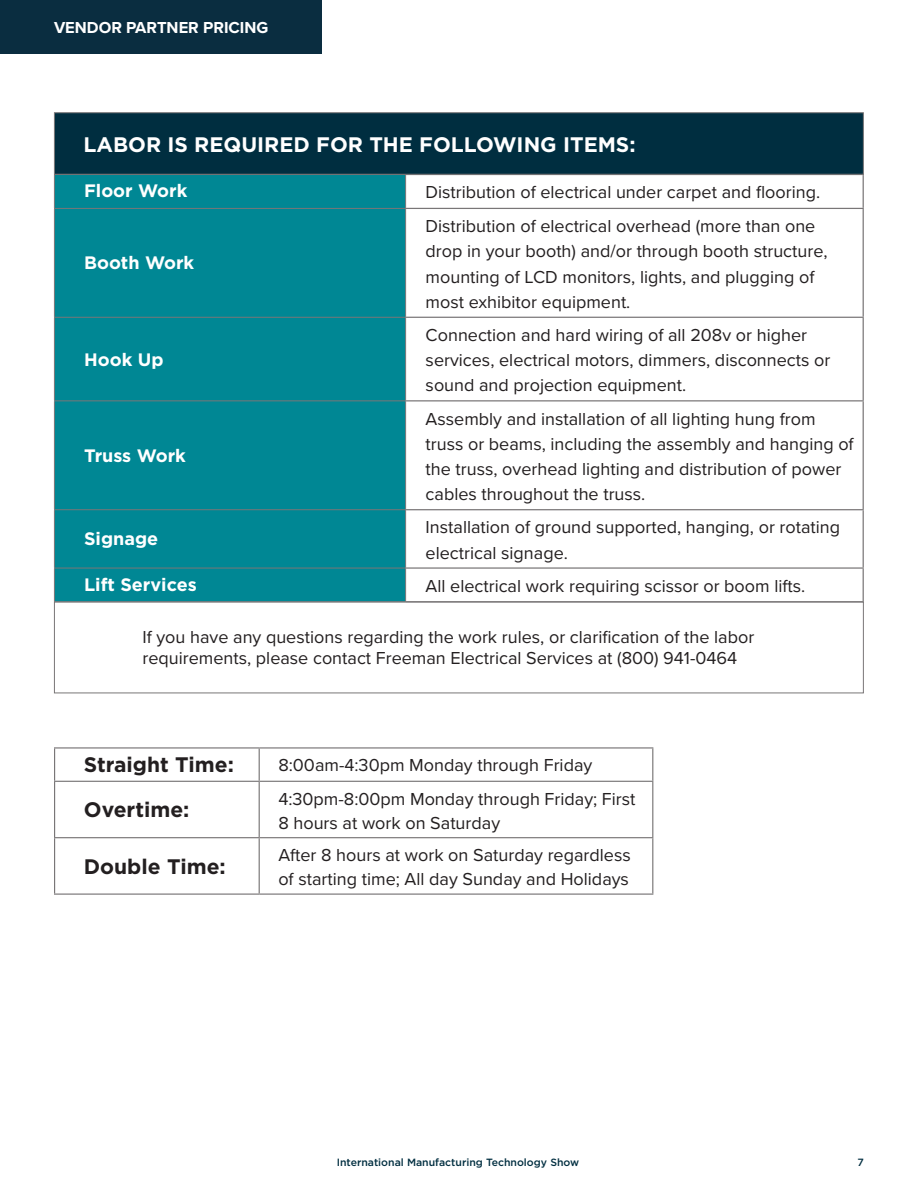
<style>
.page{position:relative;width:918px;height:1188px;background:#fff}
.page>*{position:absolute;margin:0;border:0;box-sizing:border-box;transform-origin:0 0}
.t1{font:700 21px "Gotham";color:#fff}
.t2{font:700 21px "Gotham";color:#231f20}
.t3{font:18px/25.2px "Proxima Nova";color:#231f20}
.t4{font:700 18px "Gotham";color:#fff}
.t5{font:700 16.5px "Proxima Nova";color:#fff}
.t6{font:500 10.5px "Gotham";color:#002e40}
</style>
<div class="page">
<div style="left:55px;top:175px;width:350px;height:426px;background:#008794"></div>
<hr style="left:863px;top:175px;width:1px;height:33px;background:#797677">
<hr style="left:406px;top:208px;width:458px;height:1px;background:#797677">
<hr style="left:863px;top:209px;width:1px;height:108px;background:#797677">
<hr style="left:406px;top:317px;width:458px;height:1px;background:#797677">
<hr style="left:863px;top:318px;width:1px;height:82px;background:#797677">
<hr style="left:406px;top:400px;width:458px;height:1px;background:#797677">
<hr style="left:863px;top:401px;width:1px;height:108px;background:#797677">
<hr style="left:406px;top:509px;width:458px;height:1px;background:#797677">
<hr style="left:863px;top:510px;width:1px;height:57px;background:#797677">
<hr style="left:406px;top:567px;width:458px;height:2px;background:#797677">
<hr style="left:863px;top:569px;width:1px;height:32px;background:#797677">
<hr style="left:406px;top:601px;width:458px;height:1px;background:#797677">
<hr style="left:54px;top:175px;width:1px;height:33px;background:#797677">
<hr style="left:405px;top:175px;width:1px;height:33px;background:#797677">
<hr style="left:54px;top:208px;width:352px;height:1px;background:#797677">
<hr style="left:54px;top:209px;width:1px;height:108px;background:#797677">
<hr style="left:405px;top:209px;width:1px;height:108px;background:#797677">
<hr style="left:54px;top:317px;width:352px;height:1px;background:#797677">
<hr style="left:54px;top:318px;width:1px;height:82px;background:#797677">
<hr style="left:405px;top:318px;width:1px;height:82px;background:#797677">
<hr style="left:54px;top:400px;width:352px;height:1px;background:#797677">
<hr style="left:54px;top:401px;width:1px;height:108px;background:#797677">
<hr style="left:405px;top:401px;width:1px;height:108px;background:#797677">
<hr style="left:54px;top:509px;width:352px;height:1px;background:#797677">
<hr style="left:54px;top:510px;width:1px;height:58px;background:#797677">
<hr style="left:405px;top:510px;width:1px;height:58px;background:#797677">
<hr style="left:54px;top:568px;width:352px;height:1px;background:#797677">
<hr style="left:54px;top:568px;width:1px;height:33px;background:#797677">
<hr style="left:405px;top:568px;width:1px;height:33px;background:#797677">
<hr style="left:54px;top:601px;width:352px;height:1px;background:#797677">
<div style="left:54px;top:602px;width:810px;height:91px;border:1px solid #797677"></div>
<div style="left:54px;top:112px;width:810px;height:63px;background:#002e40;border:1px solid #797677"></div>
<hr style="left:54px;top:749px;width:1px;height:32px;background:#797677">
<hr style="left:259px;top:749px;width:1px;height:32px;background:#797677">
<hr style="left:652px;top:749px;width:1px;height:32px;background:#797677">
<hr style="left:54px;top:781px;width:205px;height:1px;background:#797677">
<hr style="left:54px;top:782px;width:1px;height:55px;background:#797677">
<hr style="left:259px;top:781px;width:394px;height:1px;background:#797677">
<hr style="left:259px;top:782px;width:1px;height:55px;background:#797677">
<hr style="left:652px;top:782px;width:1px;height:55px;background:#797677">
<hr style="left:54px;top:837px;width:205px;height:1px;background:#797677">
<hr style="left:54px;top:838px;width:1px;height:56px;background:#797677">
<hr style="left:259px;top:837px;width:394px;height:1px;background:#797677">
<hr style="left:259px;top:838px;width:1px;height:56px;background:#797677">
<hr style="left:652px;top:838px;width:1px;height:56px;background:#797677">
<hr style="left:54px;top:894px;width:205px;height:1px;background:#797677">
<hr style="left:259px;top:894px;width:394px;height:1px;background:#797677">
<hr style="left:54px;top:747px;width:205px;height:2px;background:#797677">
<hr style="left:259px;top:747px;width:394px;height:2px;background:#797677">
<div style="left:0;top:0;width:322px;height:54px;background:#0a2d40"></div>
<p class="t5" style="left:54px;top:15px;width:216px">VENDOR PARTNER PRICING</p>
<p class="t1" style="left:83px;top:133px;width:554px">LABOR IS REQUIRED FOR THE FOLLOWING ITEMS:</p>
<p class="t4" style="left:84px;top:180px;width:105px">Floor Work</p>
<p class="t3" style="left:426px;top:179px;width:396px">Distribution of electrical under carpet and flooring.</p>
<p class="t4" style="left:84px;top:253px;width:112px">Booth Work</p>
<p class="t4" style="left:84px;top:349px;width:81px">Hook Up</p>
<p class="t4" style="left:84px;top:445px;width:103px">Truss Work</p>
<p class="t3" style="left:426px;top:213px;width:403px">Distribution of electrical overhead (more than one drop in your booth) and/or through booth structure, mounting of LCD monitors, lights, and plugging of most exhibitor equipment.</p>
<p class="t3" style="left:426px;top:322px;width:406px">Connection and hard wiring of all 208v or higher services, electrical motors, dimmers, disconnects or sound and projection equipment.</p>
<p class="t3" style="left:426px;top:405px;width:430px">Assembly and installation of all lighting hung from truss or beams, including the assembly and hanging of the truss, overhead lighting and distribution of power cables throughout the truss.</p>
<p class="t4" style="left:84px;top:529px;width:76px">Signage</p>
<p class="t3" style="left:426px;top:514px;width:416px">Installation of ground supported, hanging, or rotating electrical signage.</p>
<p class="t4" style="left:84px;top:574px;width:114px">Lift Services</p>
<p class="t3" style="left:426px;top:572px;width:381px">All electrical work requiring scissor or boom lifts.</p>
<p class="t3" style="left:142px;top:625px;width:613px;line-height:21.6px">If you have any questions regarding the work rules, or clarification of the labor requirements, please contact Freeman Electrical Services at (800) 941-0464</p>
<p class="t2" style="left:84px;top:753px;width:152px">Straight Time:</p>
<p class="t3" style="left:278px;top:752px;width:316px">8:00am-4:30pm Monday through Friday</p>
<p class="t2" style="left:84px;top:798px;width:107px">Overtime:</p>
<p class="t3" style="left:278px;top:786px;width:359px;line-height:24.2px">4:30pm-8:00pm Monday through Friday; First<br>8 hours at work on Saturday</p>
<p class="t2" style="left:84px;top:854px;width:143px">Double Time:</p>
<p class="t3" style="left:278px;top:842px;width:354px;line-height:24.2px">After 8 hours at work on Saturday regardless of starting time; All day Sunday and Holidays</p>
<p class="t6" style="left:337px;top:1156px;width:244px">International Manufacturing Technology Show</p>
<p class="t6" style="left:858px;top:1156px;width:8px">7</p>
</div>
